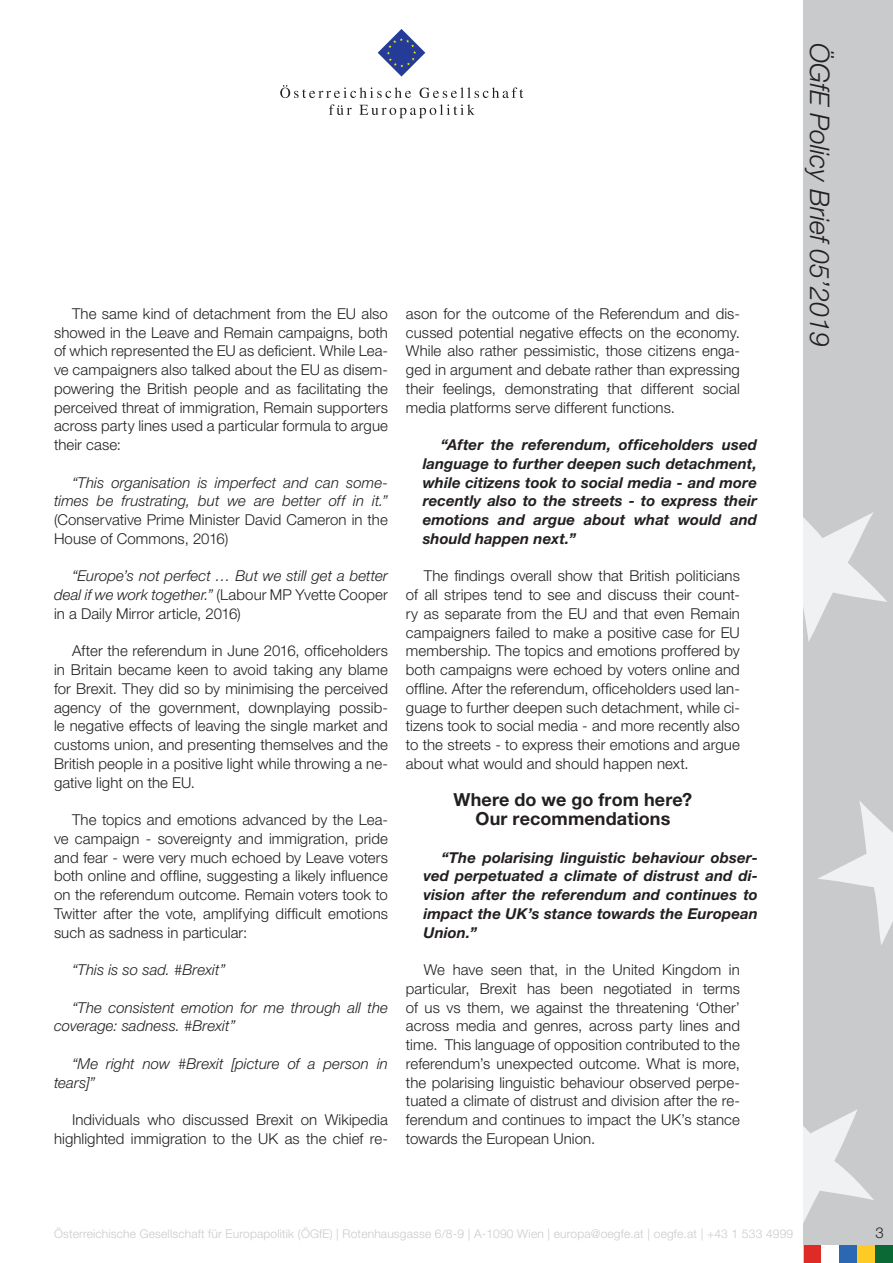
<style>
.page{position:relative;width:893px;height:1263px;background:#fff}
.page>*{position:absolute;margin:0;border:0;box-sizing:border-box;transform-origin:0 0}
.t1{font:italic 300 27px "Helvetica Neue LT Std";color:#231f20}
.Zwischenüberschrift{font:700 18px/18.8px "Helvetica Neue LT Std";letter-spacing:.005em;color:#231f20;text-align:center}
.Standard_Paragraph{font:300 15px/18.8px "Helvetica Neue LT Std";letter-spacing:.005em;color:#231f20;text-align:justify}
.Standard_Paragraph-2{font:italic 300 15px/18.8px "Helvetica Neue LT Std";letter-spacing:.005em;color:#231f20;text-align:justify}
.Standard_Paragraph-3{font:italic 700 15px/18.8px "Helvetica Neue LT Std";color:#231f20;text-align:justify}
.t2{font:300 12px "Helvetica Neue LT Std";letter-spacing:.015em;color:#c9cacc}
.s1{font-style:normal}
</style>
<div class="page">
<div style="left:804px;top:0;width:89px;height:1263px;background:#c9cacc"></div>
<svg style="left:804px;top:512px;width:83px;height:130px"></svg>
<svg style="left:818px;top:801px;width:75px;height:144px"></svg>
<svg style="left:804px;top:1110px;width:70px;height:111px"></svg>
<svg style="left:378px;top:29px;width:47px;height:48px"></svg>
<svg style="left:280px;top:85px;width:131px;height:13px"></svg>
<svg style="left:420px;top:87px;width:103px;height:11px"></svg>
<svg style="left:329px;top:104px;width:23px;height:11px"></svg>
<svg style="left:359px;top:104px;width:116px;height:14px"></svg>
<div style="left:857px;top:1245px;width:18px;height:18px;background:#fecb26"></div>
<div style="left:839px;top:1245px;width:18px;height:18px;background:#2b68b3"></div>
<div style="left:804px;top:1245px;width:17px;height:18px;background:#de2b26"></div>
<div style="left:875px;top:1245px;width:18px;height:18px;background:#0b6936"></div>
<div style="left:821px;top:1245px;width:18px;height:18px;background:#fff"></div>
<p class="Standard_Paragraph" style="left:54px;top:304px;width:335px;text-indent:18px">The same kind of detachment from the EU also showed in the Leave and Remain campaigns, both of which represented the EU as deficient. While Lea&shy;ve campaigners also talked about the EU as disem&shy;powering the British people and as facilitating the perceived threat of immigration, Remain supporters across party lines used a particular formula to argue their case:</p>
<p class="Standard_Paragraph-2" style="left:54px;top:473px;width:335px;text-indent:18px">“This organisation is imperfect and can some&shy;times be frustrating, but we are better off in it.” <span class="s1">(Conservative Prime Minister David Cameron in the House of Commons, 2016)</span></p>
<p class="Standard_Paragraph-2" style="left:54px;top:566px;width:335px;text-indent:18px">“Europe’s not perfect … But we still get a better deal if we work together.” <span class="s1">(Labour MP Yvette Cooper in a Daily Mirror article, 2016)</span></p>
<p class="Standard_Paragraph" style="left:54px;top:641px;width:335px;text-indent:18px">After the referendum in June 2016, officeholders in Britain became keen to avoid taking any blame for Brexit. They did so by minimising the perceived agency of the government, downplaying possib&shy;le negative effects of leaving the single market and customs union, and presenting themselves and the British people in a positive light while throwing a ne&shy;gative light on the EU.</p>
<p class="Standard_Paragraph" style="left:54px;top:810px;width:335px;text-indent:18px">The topics and emotions advanced by the Lea&shy;ve campaign - sovereignty and immigration, pride and fear - were very much echoed by Leave voters both online and offline, suggesting a likely influence on the referendum outcome. Remain voters took to Twitter after the vote, amplifying difficult emotions such as sadness in particular:</p>
<p class="Standard_Paragraph-2" style="left:72px;top:960px;width:155px">“This is so sad. #Brexit”</p>
<p class="Standard_Paragraph-2" style="left:54px;top:998px;width:335px;text-indent:18px">“The consistent emotion for me through all the coverage: sadness. #Brexit”</p>
<p class="Standard_Paragraph-2" style="left:54px;top:1054px;width:335px;text-indent:18px">“Me right now #Brexit [picture of a person in tears]”</p>
<p class="Standard_Paragraph" style="left:54px;top:1110px;width:335px;text-align:right">Individuals who discussed Brexit on Wikipedia highlighted immigration to the UK as the chief re-</p>
<p class="Standard_Paragraph" style="left:406px;top:304px;width:335px">ason for the outcome of the Referendum and dis&shy;cussed potential negative effects on the economy.<br>While also rather pessimistic, those citizens enga&shy;ged in argument and debate rather than expressing their feelings, demonstrating that different social media platforms serve different functions.</p>
<p class="Standard_Paragraph-3" style="left:423px;top:435px;width:336px;text-indent:18px">“After the referendum, officeholders used language to further deepen such detachment, while citizens took to social media - and more recently also to the streets - to express their emotions and argue about what would and should happen next.”</p>
<p class="Standard_Paragraph" style="left:406px;top:566px;width:335px;text-indent:18px">The findings overall show that British politicians of all stripes tend to see and discuss their count&shy;ry as separate from the EU and that even Remain campaigners failed to make a positive case for EU membership. The topics and emotions proffered by both campaigns were echoed by voters online and offline. After the referendum, officeholders used lan&shy;guage to further deepen such detachment, while ci&shy;tizens took to social media - and more recently also to the streets - to express their emotions and argue about what would and should happen next.</p>
<p class="Zwischenüberschrift" style="left:454px;top:790px;width:240px">Where do we go from here?<br>Our recommendations</p>
<p class="Standard_Paragraph-3" style="left:423px;top:847px;width:336px;text-indent:18px">“The polarising linguistic behaviour obser&shy;ved perpetuated a climate of distrust and di&shy;vision after the referendum and continues to impact the UK’s stance towards the European Union.”</p>
<p class="Standard_Paragraph" style="left:406px;top:960px;width:335px;text-indent:18px">We have seen that, in the United Kingdom in particular, Brexit has been negotiated in terms of us vs them, we against the threatening ‘Other’ across media and genres, across party lines and time. This language of opposition contributed to the referendum’s unexpected outcome. What is more, the polarising linguistic behaviour observed perpe&shy;tuated a climate of distrust and division after the re&shy;ferendum and continues to impact the UK’s stance towards the European Union.</p>
<h1 class="t1" style="left:836px;top:43px;width:305px;rotate:90deg">ÖGfE Policy Brief 05’2019</h1>
<p class="t2" style="left:54px;top:1226px;width:741px">Österreichische Gesellschaft für Europapolitik (ÖGfE) | Rotenhausgasse 6/8-9 | A-1090 Wien | europa@oegfe.at | oegfe.at | +43 1 533 4999</p>
<p class="Standard_Paragraph" style="left:875px;top:1222px;width:10px">3</p>
</div>
